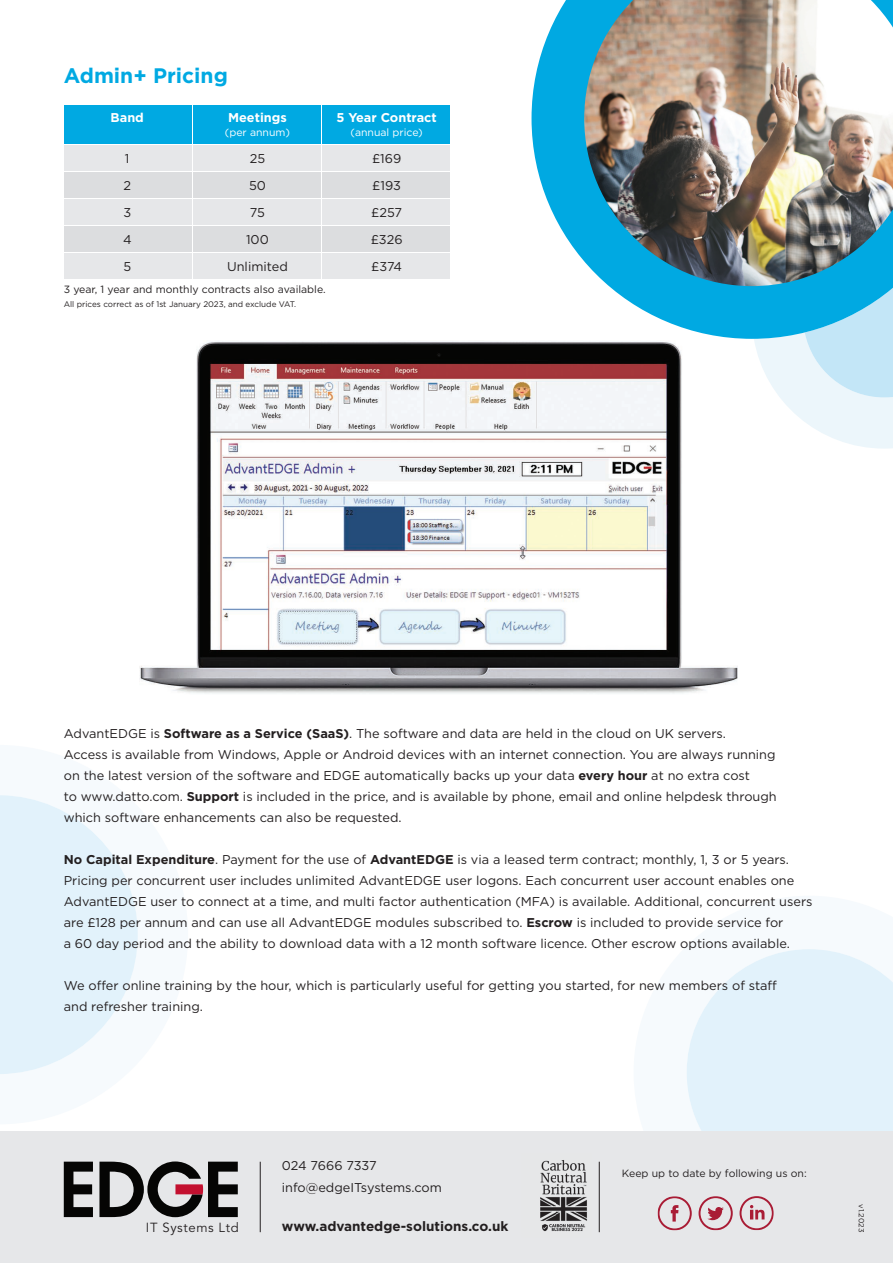
<style>
.page{position:relative;width:893px;height:1263px;background:#fff}
.page>*{position:absolute;margin:0;border:0;box-sizing:border-box;transform-origin:0 0}
.t1{font:700 21px "Gotham";color:#00a9e2}
.t2{font:700 13.5px "Gotham";color:#231f20}
.t3{font:13.05px "Avenir LT Std";letter-spacing:.045em;color:#231f20}
.t4{font:12.75px/21px "Gotham";color:#231f20}
.t5{font:700 12.75px "Gotham";color:#fff}
.t6{font:10.5px "Gotham";color:#231f20}
.t7{font:10.5px "Gotham";color:#fff}
.t8{font:8.1px "Gotham";color:#231f20}
.t9{font:7.5px "Gotham";color:#231f20}
.s1{font-weight:700}
</style>
<div class="page">
<svg style="left:754px;top:339px;width:139px;height:110px"></svg>
<svg style="left:0;top:795px;width:138px;height:279px"></svg>
<svg style="left:687px;top:949px;width:206px;height:182px"></svg>
<div style="left:64px;top:145px;width:127px;height:26px;background:#e6e7e9"></div>
<div style="left:64px;top:172px;width:127px;height:26px;background:#dcdddf"></div>
<div style="left:64px;top:199px;width:127px;height:26px;background:#e6e7e9"></div>
<div style="left:64px;top:226px;width:127px;height:26px;background:#dcdddf"></div>
<div style="left:64px;top:253px;width:127px;height:26px;background:#e6e7e9"></div>
<div style="left:0;top:1131px;width:893px;height:132px;background:#e6e7e9"></div>
<svg style="left:64px;top:1162px;width:29px;height:55px"></svg>
<svg style="left:99px;top:1161px;width:139px;height:56px"></svg>
<div style="left:64px;top:106px;width:127px;height:38px;background:#00a9e2"></div>
<div style="left:193px;top:145px;width:127px;height:26px;background:#e6e7e9"></div>
<div style="left:193px;top:172px;width:127px;height:26px;background:#dcdddf"></div>
<div style="left:193px;top:199px;width:127px;height:26px;background:#e6e7e9"></div>
<div style="left:193px;top:226px;width:127px;height:26px;background:#dcdddf"></div>
<div style="left:193px;top:253px;width:127px;height:26px;background:#e6e7e9"></div>
<div style="left:193px;top:106px;width:127px;height:38px;background:#00a9e2"></div>
<div style="left:322px;top:145px;width:127px;height:26px;background:#e6e7e9"></div>
<div style="left:322px;top:172px;width:127px;height:26px;background:#dcdddf"></div>
<div style="left:322px;top:199px;width:127px;height:26px;background:#e6e7e9"></div>
<div style="left:322px;top:226px;width:127px;height:26px;background:#dcdddf"></div>
<div style="left:322px;top:253px;width:127px;height:26px;background:#e6e7e9"></div>
<div style="left:322px;top:106px;width:127px;height:38px;background:#00a9e2"></div>
<hr style="left:260px;top:1162px;width:1px;height:70px;background:#231f20">
<hr style="left:599px;top:1162px;width:1px;height:70px;background:#231f20">
<svg style="left:531px;top:0;width:362px;height:339px;fill:#00a9e2"></svg>
<img style="left:584px;top:0;width:309px;height:286px">
<img style="left:140px;top:341px;width:598px;height:353px">
<svg style="left:657px;top:1196px;width:117px;height:34px"></svg>
<img style="left:540px;top:1160px;width:47px;height:72px">
<h1 class="t1" style="left:64px;top:68px;width:166px">Admin+ Pricing</h1>
<p class="t5" style="left:111px;top:113px;width:35px">Band</p>
<p class="t5" style="left:228px;top:113px;width:60px">Meetings</p>
<p class="t5" style="left:337px;top:113px;width:102px">5 Year Contract</p>
<p class="t7" style="left:225px;top:128px;width:67px">(per annum)</p>
<p class="t7" style="left:350px;top:128px;width:74px">(annual price)</p>
<p class="t4" style="left:125px;top:149px;width:6px">1</p>
<p class="t4" style="left:250px;top:149px;width:17px">25</p>
<p class="t4" style="left:372px;top:149px;width:31px">£169</p>
<p class="t4" style="left:123px;top:176px;width:9px">2</p>
<p class="t4" style="left:249px;top:176px;width:18px">50</p>
<p class="t4" style="left:372px;top:176px;width:30px">£193</p>
<p class="t4" style="left:123px;top:203px;width:9px">3</p>
<p class="t4" style="left:250px;top:203px;width:17px">75</p>
<p class="t4" style="left:371px;top:203px;width:32px">£257</p>
<p class="t4" style="left:123px;top:230px;width:10px">4</p>
<p class="t4" style="left:246px;top:230px;width:24px">100</p>
<p class="t4" style="left:371px;top:230px;width:33px">£326</p>
<p class="t4" style="left:123px;top:257px;width:9px">5</p>
<p class="t4" style="left:227px;top:257px;width:62px">Unlimited</p>
<p class="t4" style="left:371px;top:257px;width:32px">£374</p>
<p class="t6" style="left:64px;top:286px;width:263px">3 year, 1 year and monthly contracts also available.</p>
<p class="t8" style="left:64px;top:301px;width:234px">All prices correct as of 1st January 2023, and exclude VAT.</p>
<p class="t4" style="left:64px;top:724px;width:714px">AdvantEDGE is <span class="s1">Software as a Service (SaaS)</span>. The software and data are held in the cloud on UK servers.<br>Access is available from Windows, Apple or Android devices with an internet connection. You are always running on the latest version of the software and EDGE automatically backs up your data <span class="s1">every hour</span> at no extra cost<br>to www.datto.com. <span class="s1">Support</span> is included in the price, and is available by phone, email and online helpdesk through which software enhancements can also be requested.</p>
<p class="t4" style="left:64px;top:850px;width:750px"><span class="s1">No Capital Expenditure</span>. Payment for the use of <span class="s1">AdvantEDGE</span> is via a leased term contract; monthly, 1, 3 or 5 years.<br>Pricing per concurrent user includes unlimited AdvantEDGE user logons. Each concurrent user account enables one AdvantEDGE user to connect at a time, and multi factor authentication (MFA) is available. Additional, concurrent users are £128 per annum and can use all AdvantEDGE modules subscribed to. <span class="s1">Escrow</span> is included to provide service for<br>a 60 day period and the ability to download data with a 12 month software licence. Other escrow options available.</p>
<p class="t4" style="left:64px;top:976px;width:715px">We offer online training by the hour, which is particularly useful for getting you started, for new members of staff and refresher training.</p>
<p class="t3" style="left:146px;top:1220px;width:94px">IT Systems Ltd</p>
<p class="t4" style="left:282px;top:1155px;width:162px;line-height:22.5px">024 7666 7337 info@edgeITsystems.com</p>
<p class="t2" style="left:282px;top:1221px;width:228px">www.advantedge-solutions.co.uk</p>
<p class="t6" style="left:622px;top:1169px;width:186px">Keep up to date by following us on:</p>
<p class="t9" style="left:864px;top:1204px;width:29px;rotate:90deg">v1.2023</p>
</div>
